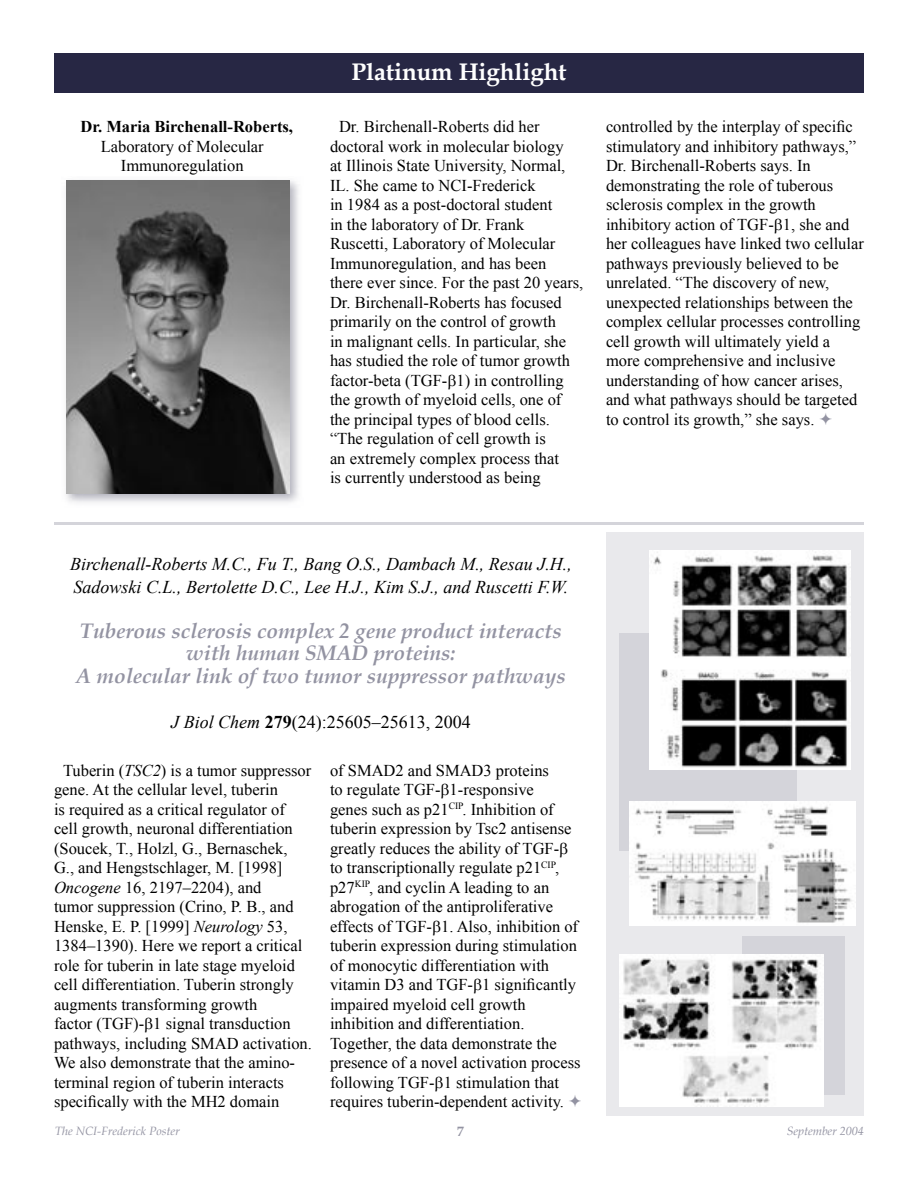
<style>
.page{position:relative;width:918px;height:1188px;background:#fff}
.page>*{position:absolute;margin:0;border:0;box-sizing:border-box;transform-origin:0 0}
.t1{font:700 24px "Book Antiqua";color:#fff}
.t2{font:italic 700 21px/22.5px "Book Antiqua";color:#9393a2;text-align:center}
.t3{font:italic 18px/22.5px "Times New Roman";color:#000}
.t4{font:18px "Times New Roman";color:#000}
.t5{font:16.5px/19.5px "Times New Roman";color:#000}
.t6{font:700 16.5px "Times New Roman";color:#000}
.t7{font:700 13.5px "Book Antiqua";color:#9393a2}
.t8{font:italic 12px "Book Antiqua";color:#9393a2}
.s1{font-style:italic}
.s2{font-weight:700}
</style>
<div class="page">
<div style="left:606px;top:533px;width:258px;height:583px;background:#e9e9ec"></div>
<div style="left:619px;top:633px;width:177px;height:217px;background:#d4d4da"></div>
<div style="left:742px;top:936px;width:103px;height:158px;background:#d4d4da"></div>
<div style="left:54px;top:54px;width:810px;height:39px;background:#272744"></div>
<hr style="left:54px;top:522px;width:810px;height:3px;background:#d4d4da">
<img style="left:66px;top:181px;width:224px;height:313px">
<img style="left:650px;top:550px;width:200px;height:219px">
<img style="left:620px;top:955px;width:203px;height:152px">
<img style="left:629px;top:801px;width:227px;height:125px">
<p class="t6" style="left:80px;top:115px;width:214px">Dr. Maria Birchenall-Roberts,</p>
<p class="t5" style="left:101px;top:136px;width:165px;text-align:center">Laboratory of Molecular<br>Immunoregulation</p>
<h1 class="t1" style="left:351px;top:56px;width:217px">Platinum Highlight</h1>
<p class="t5" style="left:330px;top:116px;width:255px;text-indent:9px">Dr. Birchenall-Roberts did her doctoral work in molecular biology<br>at Illinois State University, Normal, IL. She came to NCI-Frederick<br>in 1984 as a post-doctoral student<br>in the laboratory of Dr. Frank Ruscetti, Laboratory of Molecular Immunoregulation, and has been there ever since. For the past 20 years, Dr. Birchenall-Roberts has focused primarily on the control of growth<br>in malignant cells. In particular, she has studied the role of tumor growth factor-beta (TGF- 1) in controlling the growth of myeloid cells, one of the principal types of blood cells. “The regulation of cell growth is<br>an extremely complex process that<br>is currently understood as being</p>
<p class="t5" style="left:606px;top:116px;width:259px">controlled by the interplay of specific stimulatory and inhibitory pathways,” Dr. Birchenall-Roberts says. In demonstrating the role of tuberous sclerosis complex in the growth inhibitory action of TGF- 1, she and her colleagues have linked two cellular pathways previously believed to be unrelated. “The discovery of new, unexpected relationships between the complex cellular processes controlling cell growth will ultimately yield a more comprehensive and inclusive understanding of how cancer arises, and what pathways should be targeted to control its growth,” she says.</p>
<p class="t3" style="left:70px;top:553px;width:503px">Birchenall-Roberts M.C., Fu T., Bang O.S., Dambach M., Resau J.H.,<br>Sadowski C.L., Bertolette D.C., Lee H.J., Kim S.J., and Ruscetti F.W.</p>
<p class="t2" style="left:76px;top:619px;width:491px">Tuberous sclerosis complex 2 gene product interacts with human SMAD proteins:<br>A molecular link of two tumor suppressor pathways</p>
<p class="t4" style="left:171px;top:710px;width:301px"><span class="s1">J Biol Chem</span> <span class="s2">279</span>(24):25605–25613, 2004</p>
<p class="t5" style="left:54px;top:760px;width:260px;text-indent:9px">Tuberin (<span class="s1">TSC2</span>) is a tumor suppressor gene. At the cellular level, tuberin<br>is required as a critical regulator of cell growth, neuronal differentiation (Soucek, T., Holzl, G., Bernaschek,<br>G., and Hengstschlager, M. [1998] <span class="s1">Oncogene</span> 16, 2197–2204), and<br>tumor suppression (Crino, P. B., and Henske, E. P. [1999] <span class="s1">Neurology</span> 53, 1384–1390). Here we report a critical role for tuberin in late stage myeloid cell differentiation. Tuberin strongly augments transforming growth<br>factor (TGF)- 1 signal transduction pathways, including SMAD activation.<br>We also demonstrate that the amino&shy;terminal region of tuberin interacts specifically with the MH2 domain</p>
<p class="t5" style="left:330px;top:760px;width:252px">of SMAD2 and SMAD3 proteins<br>to regulate TGF- 1-responsive<br>genes such as p21<sup>CIP</sup>. Inhibition of tuberin expression by Tsc2 antisense greatly reduces the ability of TGF-<br>to transcriptionally regulate p21<sup>CIP</sup>, p27<sup>KIP</sup>, and cyclin A leading to an abrogation of the antiproliferative effects of TGF- 1. Also, inhibition of tuberin expression during stimulation of monocytic differentiation with vitamin D3 and TGF- 1 significantly impaired myeloid cell growth inhibition and differentiation.<br>Together, the data demonstrate the presence of a novel activation process following TGF- 1 stimulation that requires tuberin-dependent activity.</p>
<p class="t8" style="left:55px;top:1123px;width:126px">The NCI-Frederick Poster</p>
<p class="t7" style="left:457px;top:1123px;width:8px">7</p>
<p class="t8" style="left:787px;top:1123px;width:79px">September 2004</p>
</div>
